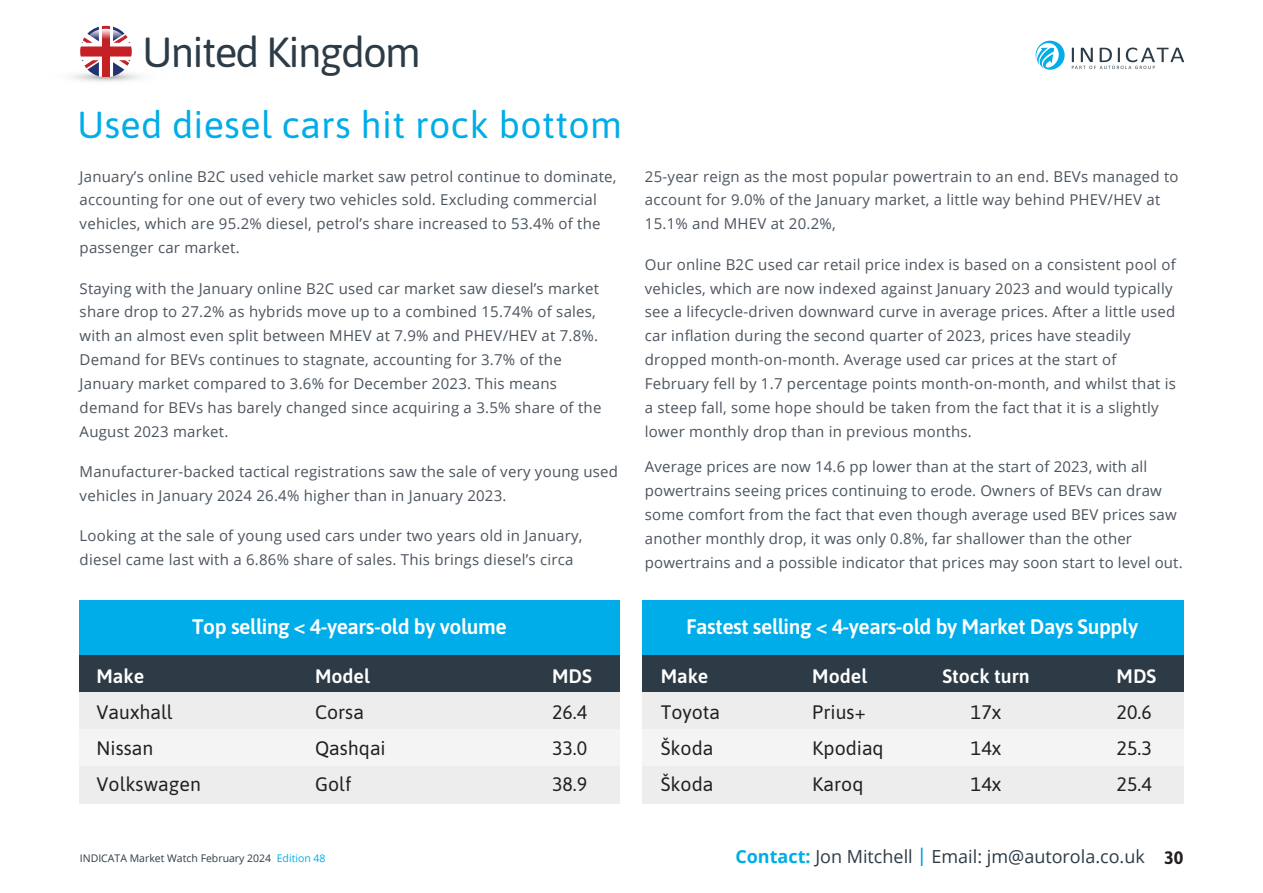
<style>
.page{position:relative;width:1263px;height:893px;background:#fff}
.page>*{position:absolute;margin:0;border:0;box-sizing:border-box;transform-origin:0 0}
.t1{font:42px "Asap";letter-spacing:-.04em;color:#2c3b46}
.t2{font:37.5px "Asap";letter-spacing:.01em;color:#00ade8}
.t3{font:600 21px "Asap";letter-spacing:-.02em;color:#fff}
.t4{font:19.5px/36px "Asap";color:#231f20}
.t5{font:600 19.5px "Asap";color:#fff}
.t6{font:18px "Open Sans";color:#2c3b46}
.t7{font:15px/23.9px "Open Sans";letter-spacing:.015em;color:#4b545e}
.t8{font:10.5px "Open Sans";color:#2c3b46}
.s1{color:#00ade8}
.s2{font-weight:700;color:#00ade8}
.s3{font-family:"Asap";font-weight:700;color:#231f20}
</style>
<div class="page">
<svg style="left:42px;top:68px;width:128px;height:17px"></svg>
<svg style="left:80px;top:26px;width:52px;height:51px"></svg>
<svg style="left:1035px;top:41px;width:30px;height:29px"></svg>
<svg style="left:1072px;top:48px;width:112px;height:21px"></svg>
<svg style="left:921px;top:848px;width:1px;height:18px"></svg>
<div style="left:79px;top:600px;width:541px;height:55px;background:#00ade8"></div>
<div style="left:79px;top:655px;width:541px;height:37px;background:#2c3b46"></div>
<div style="left:79px;top:692px;width:541px;height:37px;background:#ededed"></div>
<div style="left:79px;top:729px;width:541px;height:38px;background:#f4f4f4"></div>
<div style="left:79px;top:767px;width:541px;height:37px;background:#ededed"></div>
<div style="left:643px;top:600px;width:541px;height:55px;background:#00ade8"></div>
<div style="left:643px;top:655px;width:541px;height:37px;background:#2c3b46"></div>
<div style="left:643px;top:692px;width:541px;height:37px;background:#ededed"></div>
<div style="left:643px;top:729px;width:541px;height:38px;background:#f4f4f4"></div>
<div style="left:643px;top:767px;width:541px;height:37px;background:#ededed"></div>
<h1 class="t1" style="left:143px;top:23px;width:280px">United Kingdom</h1>
<h2 class="t2" style="left:78px;top:99px;width:546px">Used diesel cars hit rock bottom</h2>
<p class="t7" style="left:80px;top:164px;width:538px">January’s online B2C used vehicle market saw petrol continue to dominate, accounting for one out of every two vehicles sold. Excluding commercial vehicles, which are 95.2% diesel, petrol’s share increased to 53.4% of the passenger car market.</p>
<p class="t7" style="left:80px;top:276px;width:523px">Staying with the January online B2C used car market saw diesel’s market share drop to 27.2% as hybrids move up to a combined 15.74% of sales, with an almost even split between MHEV at 7.9% and PHEV/HEV at 7.8%.<br>Demand for BEVs continues to stagnate, accounting for 3.7% of the January market compared to 3.6% for December 2023. This means demand for BEVs has barely changed since acquiring a 3.5% share of the August 2023 market.</p>
<p class="t7" style="left:80px;top:459px;width:540px">Manufacturer-backed tactical registrations saw the sale of very young used vehicles in January 2024 26.4% higher than in January 2023.</p>
<p class="t7" style="left:80px;top:523px;width:504px">Looking at the sale of young used cars under two years old in January, diesel came last with a 6.86% share of sales. This brings diesel’s circa</p>
<h3 class="t3" style="left:192px;top:612px;width:316px">Top selling &lt; 4-years-old by volume</h3>
<h3 class="t5" style="left:97px;top:662px;width:49px">Make</h3>
<h3 class="t4" style="left:97px;top:693px;width:106px">Vauxhall<br>Nissan<br>Volkswagen</h3>
<h3 class="t5" style="left:315px;top:662px;width:56px">Model</h3>
<h3 class="t4" style="left:315px;top:693px;width:72px">Corsa<br>Qashqai<br>Golf</h3>
<h3 class="t5" style="left:552px;top:662px;width:41px">MDS</h3>
<h3 class="t4" style="left:552px;top:693px;width:37px;text-align:justify">26.4<br>33.0<br>38.9</h3>
<p class="t7" style="left:645px;top:164px;width:535px">25-year reign as the most popular powertrain to an end. BEVs managed to account for 9.0% of the January market, a little way behind PHEV/HEV at<br>15.1% and MHEV at 20.2%,</p>
<p class="t7" style="left:645px;top:252px;width:533px">Our online B2C used car retail price index is based on a consistent pool of vehicles, which are now indexed against January 2023 and would typically see a lifecycle-driven downward curve in average prices. After a little used car inflation during the second quarter of 2023, prices have steadily dropped month-on-month. Average used car prices at the start of February fell by 1.7 percentage points month-on-month, and whilst that is a steep fall, some hope should be taken from the fact that it is a slightly lower monthly drop than in previous months.</p>
<p class="t7" style="left:645px;top:455px;width:539px">Average prices are now 14.6 pp lower than at the start of 2023, with all powertrains seeing prices continuing to erode. Owners of BEVs can draw some comfort from the fact that even though average used BEV prices saw another monthly drop, it was only 0.8%, far shallower than the other powertrains and a possible indicator that prices may soon start to level out.</p>
<h3 class="t3" style="left:686px;top:612px;width:453px">Fastest selling &lt; 4-years-old by Market Days Supply</h3>
<h3 class="t5" style="left:661px;top:662px;width:49px">Make</h3>
<h3 class="t4" style="left:661px;top:693px;width:61px">Toyota<br>Škoda<br>Škoda</h3>
<h3 class="t5" style="left:812px;top:662px;width:56px">Model</h3>
<h3 class="t4" style="left:812px;top:693px;width:73px">Prius+<br>Kpodiaq<br>Karoq</h3>
<h3 class="t5" style="left:942px;top:662px;width:89px">Stock turn</h3>
<h3 class="t4" style="left:971px;top:693px;width:32px;text-align:justify">17x 14x 14x</h3>
<h3 class="t5" style="left:1117px;top:662px;width:41px">MDS</h3>
<h3 class="t4" style="left:1117px;top:693px;width:37px;text-align:justify">20.6<br>25.3<br>25.4</h3>
<p class="t8" style="left:80px;top:851px;width:247px">INDICATA Market Watch February 2024 <span class="s1">Edition 48</span></p>
<p class="t6" style="left:735px;top:844px;width:449px"><span class="s2">Contact:</span> Jon Mitchell Email: jm@autorola.co.uk <span class="s3">30</span></p>
</div>
